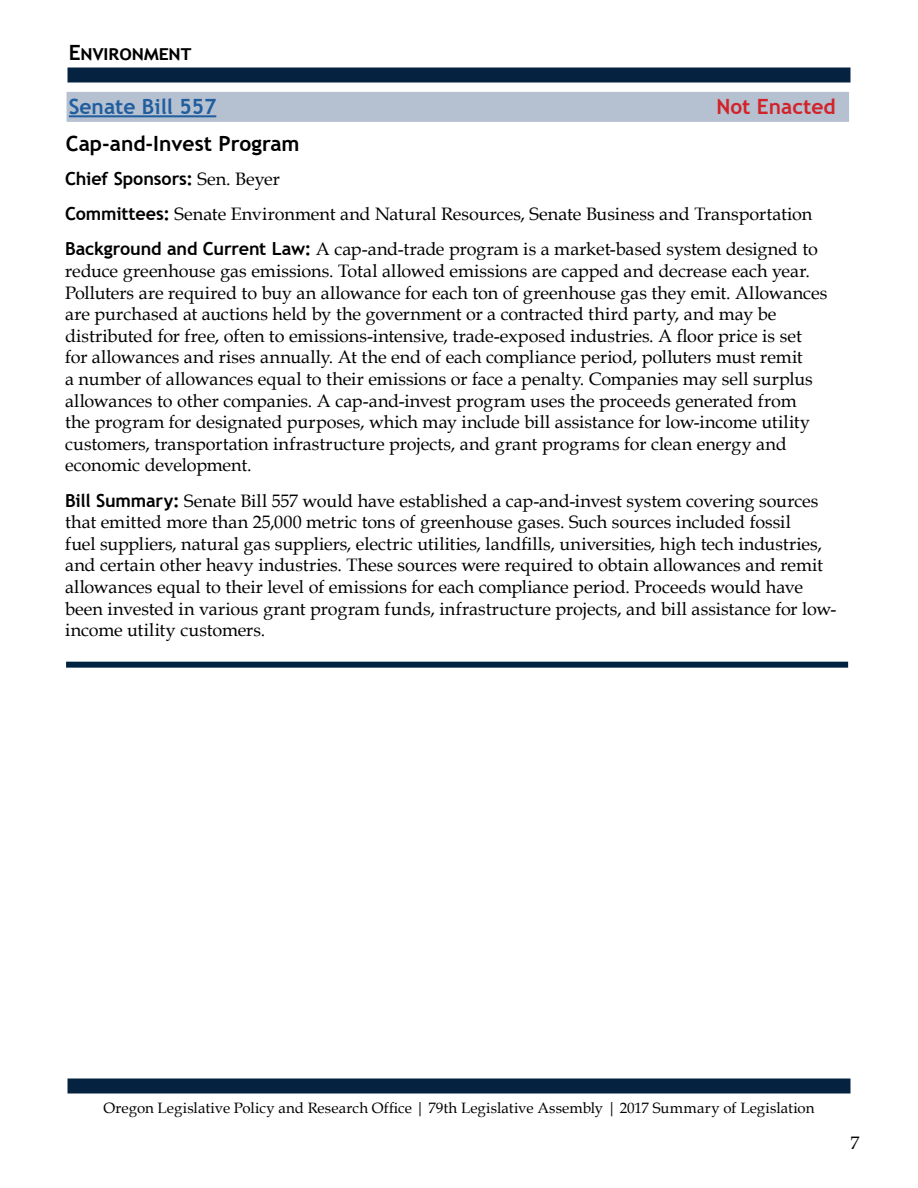
<style>
.page{position:relative;width:918px;height:1188px;background:#fff}
.page>*{position:absolute;margin:0;border:0;box-sizing:border-box;transform-origin:0 0}
.t1{font:700 21px "Trebuchet MS";color:#000}
.t2{font:700 21px "Trebuchet MS";color:#215e9e}
.t3{font:700 21px "Trebuchet MS";color:#d2232a}
.t4{font:18px/21.6px "Book Antiqua";color:#000}
.t5{font:700 18px "Trebuchet MS";letter-spacing:-.005em;color:#000}
.t6{font:15px "Book Antiqua";letter-spacing:.005em;color:#000}
.s1{font-family:"Book Antiqua";font-weight:400}
.s2{font-family:"Trebuchet MS";font-weight:700}
</style>
<div class="page">
<div style="left:68px;top:68px;width:782px;height:14px;background:#052340"></div>
<div style="left:68px;top:1078px;width:782px;height:16px;background:#052340"></div>
<div style="left:67px;top:92px;width:782px;height:30px;background:#b5c1d1"></div>
<hr style="left:69px;top:115px;width:147px;height:2px;background:#215e9e">
<div style="left:66px;top:662px;width:782px;height:6px;background:#002241"></div>
<p class="t1" style="left:69px;top:39px;width:122px">Environment</p>
<p class="t2" style="left:69px;top:93px;width:149px">Senate Bill 557</p>
<p class="t3" style="left:716px;top:93px;width:121px">Not Enacted</p>
<p class="t1" style="left:66px;top:130px;width:235px">Cap-and-Invest Program</p>
<p class="t5" style="left:65px;top:168px;width:216px">Chief Sponsors: <span class="s1">Sen. Beyer</span></p>
<p class="t4" style="left:65px;top:196px;width:754px;line-height:35.1px"><span class="s2">Committees:</span> Senate Environment and Natural Resources, Senate Business and Transportation<br><span class="s2">Background and Current Law:</span> A cap-and-trade program is a market-based system designed to</p>
<p class="t4" style="left:65px;top:260px;width:764px">reduce greenhouse gas emissions. Total allowed emissions are capped and decrease each year.<br>Polluters are required to buy an allowance for each ton of greenhouse gas they emit. Allowances are purchased at auctions held by the government or a contracted third party, and may be distributed for free, often to emissions-intensive, trade-exposed industries. A floor price is set for allowances and rises annually. At the end of each compliance period, polluters must remit<br>a number of allowances equal to their emissions or face a penalty. Companies may sell surplus allowances to other companies. A cap-and-invest program uses the proceeds generated from<br>the program for designated purposes, which may include bill assistance for low-income utility customers, transportation infrastructure projects, and grant programs for clean energy and economic development.</p>
<p class="t4" style="left:65px;top:489px;width:773px"><span class="s2">Bill Summary:</span> Senate Bill 557 would have established a cap-and-invest system covering sources that emitted more than 25,000 metric tons of greenhouse gases. Such sources included fossil<br>fuel suppliers, natural gas suppliers, electric utilities, landfills, universities, high tech industries, and certain other heavy industries. These sources were required to obtain allowances and remit allowances equal to their level of emissions for each compliance period. Proceeds would have been invested in various grant program funds, infrastructure projects, and bill assistance for low&shy;income utility customers.</p>
<p class="t6" style="left:104px;top:1097px;width:712px">Oregon Legislative Policy and Research Office | 79th Legislative Assembly | 2017 Summary of Legislation</p>
<p class="t4" style="left:850px;top:1131px;width:10px">7</p>
</div>
